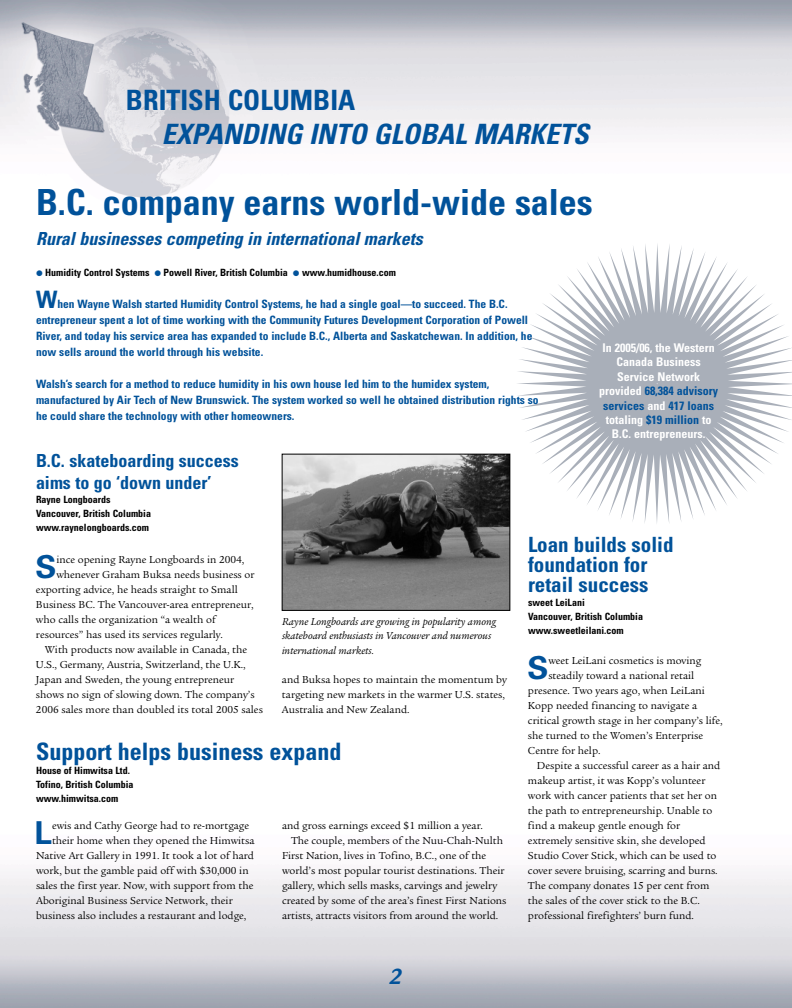
<style>
.page{position:relative;width:792px;height:1008px;background:#fff}
.page>*{position:absolute;margin:0;border:0;box-sizing:border-box;transform-origin:0 0}
.t1{font:700 condensed 36px "Univers";color:#01529a}
.t2{font:700 31.6px "Univers";color:#01529a}
.t3{font:italic 700 condensed 28px "Univers";color:#01529a}
.t4{font:700 condensed 28px "Univers";color:#01529a}
.t5{font:700 condensed 24px "Univers";color:#01529a}
.t6{font:italic 700 24px "Legacy Sans";color:#01529a}
.t7{font:700 condensed 21px/20px "Univers";color:#01529a}
.t8{font:italic 700 condensed 18px "Univers";color:#01529a}
.t9{font:700 condensed 18px/21.6px "Univers";color:#01529a}
.t10{font:700 condensed 12px/14.4px "Univers";color:#fff;text-align:center}
.t11{font:700 condensed 11.5px/16px "Univers";color:#01529a}
.t12{font:11px/15px "Legacy Serif";color:#000}
.t13{font:italic 11px/15px "Legacy Serif";color:#000}
.t14{font:700 condensed 10px/14px "Univers";color:#000}
.s1{font-size:16px;color:#01529a}
.s2{font-size:24px}
.s3{color:#01529a}
</style>
<div class="page">
<img style="left:0;top:0;width:792px;height:1008px">
<img style="left:516px;top:243px;width:276px;height:282px">
<img style="left:284px;top:456px;width:224px;height:152px">
<div style="left:282px;top:454px;width:228px;height:156px;border:1px solid #000"></div>
<h3 class="t4" style="left:126px;top:90px;width:231px">BRITISH COLUMBIA</h3>
<h3 class="t3" style="left:162px;top:124px;width:434px">EXPANDING INTO GLOBAL MARKETS</h3>
<h1 class="t1" style="left:36px;top:189px;width:558px">B.C. company earns world-wide sales</h1>
<h3 class="t8" style="left:36px;top:232px;width:392px">Ruralbusinesses competing in internationalmarkets</h3>
<p class="t14" style="left:36px;top:267px;width:362px"><span class="s1">•</span> Humidity Control Systems <span class="s1">•</span> Powell River, British Columbia <span class="s1">•</span> www.humidhouse.com</p>
<p class="t11" style="left:36px;top:297px;width:498px"><span class="s2">W</span>hen Wayne Walsh started Humidity Control Systems, he had a single goal—to succeed. The B.C. entrepreneur spent a lot of time working with the Community Futures Development Corporation of Powell River, and today his service area has expanded to include B.C., Alberta and Saskatchewan. In addition, he now sells around the world through his website.</p>
<p class="t11" style="left:36px;top:377px;width:504px">Walsh’s search for a method to reduce humidity in his own house led him to the humidex system, manufactured by Air Tech of New Brunswick. The system worked so well he obtained distribution rights so he could share the technology with other homeowners.</p>
<p class="t10" style="left:599px;top:342px;width:121px">In 2005/06, the Western<br>Canada Business<br>Service Network provided <span class="s3">68,384 advisory services</span> and <span class="s3">417 loans </span>totaling <span class="s3">$19 million</span> to<br>B.C. entrepreneurs.</p>
<h3 class="t9" style="left:36px;top:452px;width:204px">B.C. skateboarding success aims to go ‘down under’</h3>
<p class="t14" style="left:36px;top:493px;width:117px">Rayne Longboards<br>Vancouver, British Columbia www.raynelongboards.com</p>
<h2 class="t2" style="left:35px;top:555px;width:23px">S</h2>
<p class="t12" style="left:56px;top:553px;width:190px">ince opening Rayne Longboards in 2004,</p>
<p class="t12" style="left:56px;top:568px;width:200px">whenever Graham Buksa needs business or</p>
<p class="t12" style="left:36px;top:583px;width:203px">exporting advice, he heads straight to Small</p>
<p class="t12" style="left:36px;top:598px;width:219px">Business BC. The Vancouver-area entrepreneur,</p>
<p class="t12" style="left:36px;top:613px;width:181px">who calls the organization “a wealth of</p>
<p class="t12" style="left:36px;top:628px;width:189px">resources” has used its services regularly.</p>
<p class="t12" style="left:45px;top:643px;width:204px">With products now available in Canada, the</p>
<p class="t12" style="left:36px;top:658px;width:211px">U.S., Germany, Austria, Switzerland, the U.K.,</p>
<p class="t12" style="left:36px;top:673px;width:200px">Japan and Sweden, the young entrepreneur</p>
<p class="t12" style="left:36px;top:688px;width:220px">shows no sign of slowing down. The company’s</p>
<p class="t12" style="left:36px;top:703px;width:228px">2006 sales more than doubled its total 2005 sales</p>
<p class="t13" style="left:282px;top:615px;width:216px">Rayne Longboards are growing in popularity among skateboard enthusiasts in Vancouver and numerous international markets.</p>
<p class="t12" style="left:282px;top:673px;width:227px">and Buksa hopes to maintain the momentum by targeting new markets in the warmer U.S. states,<br>Australia and New Zealand.</p>
<h3 class="t5" style="left:36px;top:742px;width:307px">Support helps business expand</h3>
<p class="t14" style="left:36px;top:764px;width:99px">House of Himwitsa Ltd.<br>Tofino, British Columbia www.himwitsa.com</p>
<h2 class="t2" style="left:35px;top:821px;width:19px">L</h2>
<p class="t12" style="left:52px;top:819px;width:199px">ewis and Cathy George had to re-mortgage</p>
<p class="t12" style="left:52px;top:834px;width:204px">their home when they opened the Himwitsa</p>
<p class="t12" style="left:36px;top:849px;width:219px">Native Art Gallery in 1991. It took a lot of hard</p>
<p class="t12" style="left:36px;top:864px;width:214px">work, but the gamble paid off with $30,000 in</p>
<p class="t12" style="left:36px;top:879px;width:219px">sales the first year. Now, with support from the</p>
<p class="t12" style="left:36px;top:894px;width:198px">Aboriginal Business Service Network, their</p>
<p class="t12" style="left:36px;top:909px;width:212px">business also includes a restaurant and lodge,</p>
<p class="t12" style="left:282px;top:819px;width:202px">and gross earnings exceed $1 million a year.</p>
<p class="t12" style="left:291px;top:834px;width:214px">The couple, members of the Nuu-Chah-Nulth</p>
<p class="t12" style="left:282px;top:849px;width:206px">First Nation, lives in Tofino, B.C., one of the</p>
<p class="t12" style="left:282px;top:864px;width:224px">world’s most popular tourist destinations. Their</p>
<p class="t12" style="left:282px;top:879px;width:217px">gallery, which sells masks, carvings and jewelry</p>
<p class="t12" style="left:282px;top:894px;width:226px">created by some of the area’s finest First Nations</p>
<p class="t12" style="left:282px;top:909px;width:218px">artists, attracts visitors from around the world.</p>
<h3 class="t6" style="left:389px;top:967px;width:15px">2</h3>
<h3 class="t7" style="left:528px;top:536px;width:147px">Loan builds solid foundation for retail success</h3>
<p class="t14" style="left:528px;top:596px;width:117px">sweet LeiLani<br>Vancouver, British Columbia www.sweetleilani.com</p>
<h2 class="t2" style="left:527px;top:656px;width:23px">S</h2>
<p class="t12" style="left:548px;top:654px;width:154px">weet LeiLani cosmetics is moving</p>
<p class="t12" style="left:548px;top:669px;width:147px">steadily toward a national retail</p>
<p class="t12" style="left:528px;top:684px;width:178px">presence. Two years ago, when LeiLani</p>
<p class="t12" style="left:528px;top:699px;width:171px">Kopp needed financing to navigate a</p>
<p class="t12" style="left:528px;top:714px;width:196px">critical growth stage in her company’s life,</p>
<p class="t12" style="left:528px;top:729px;width:177px">she turned to the Women’s Enterprise</p>
<p class="t12" style="left:528px;top:744px;width:74px">Centre for help.</p>
<p class="t12" style="left:537px;top:759px;width:185px">Despite a successful career as a hair and</p>
<p class="t12" style="left:528px;top:774px;width:179px">makeup artist, it was Kopp’s volunteer</p>
<p class="t12" style="left:528px;top:789px;width:191px">work with cancer patients that set her on</p>
<p class="t12" style="left:528px;top:804px;width:186px">the path to entrepreneurship. Unable to</p>
<p class="t12" style="left:528px;top:819px;width:154px">find a makeup gentle enough for</p>
<p class="t12" style="left:528px;top:834px;width:179px">extremely sensitive skin, she developed</p>
<p class="t12" style="left:528px;top:849px;width:190px">Studio Cover Stick, which can be used to</p>
<p class="t12" style="left:528px;top:864px;width:191px">cover severe bruising, scarring and burns.</p>
<p class="t12" style="left:528px;top:879px;width:183px">The company donates 15 per cent from</p>
<p class="t12" style="left:528px;top:894px;width:173px">the sales of the cover stick to the B.C.</p>
<p class="t12" style="left:528px;top:909px;width:167px">professional firefighters’ burn fund.</p>
</div>
